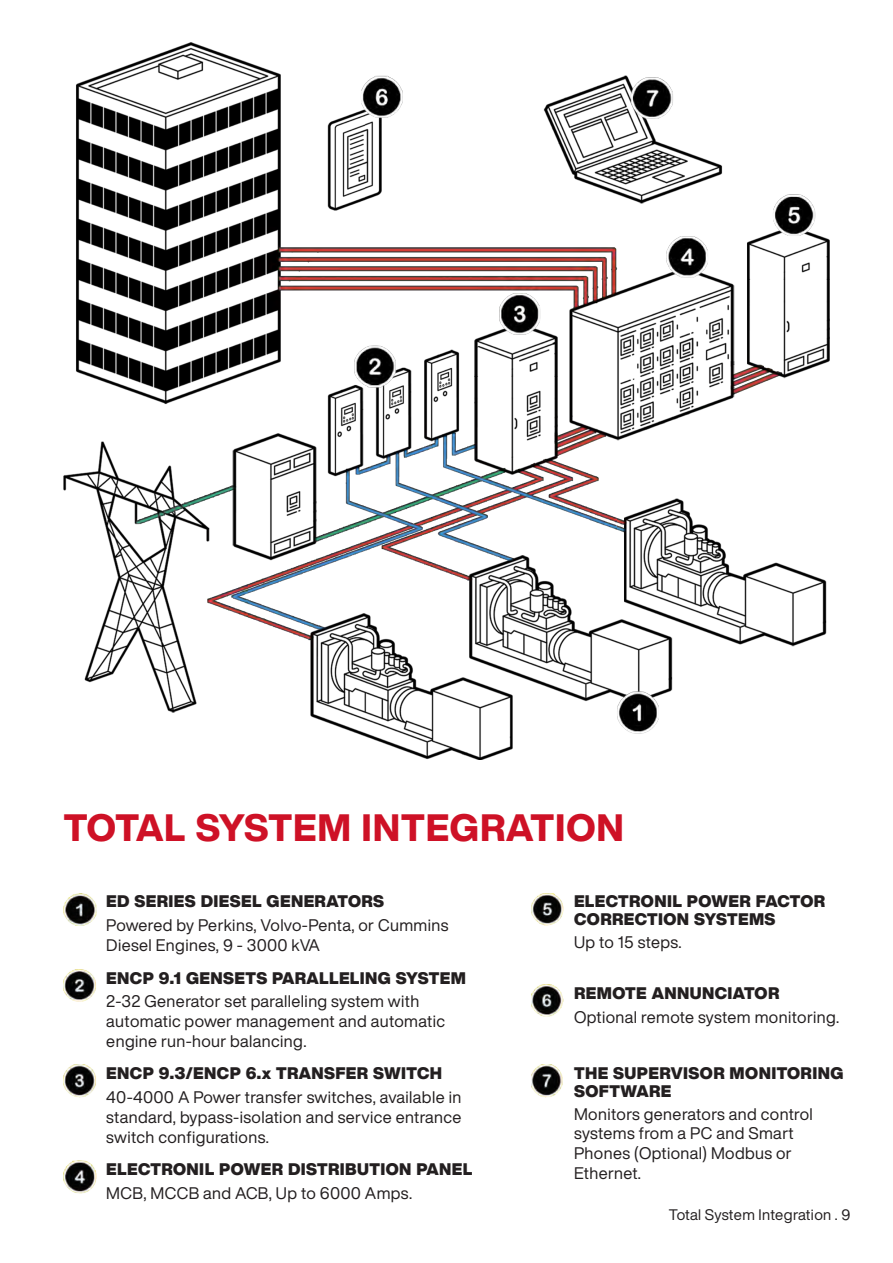
<style>
.page{position:relative;width:893px;height:1263px;background:#fff}
.page>*{position:absolute;margin:0;border:0;box-sizing:border-box;transform-origin:0 0}
.t1{font:800 37.5px "Helvetica Now Display";letter-spacing:.02em;color:#ce1126}
.t2{font:16.5px/19.8px "Helvetica Now Display";letter-spacing:.025em;color:#231f20}
.t3{font:900 16.5px/18px "Helvetica Now Display";letter-spacing:.025em;color:#231f20}
.t4{font:15px "Helvetica Now Display";letter-spacing:.015em;color:#231f20}
</style>
<div class="page">
<img style="left:531px;top:1065px;width:32px;height:32px">
<img style="left:531px;top:984px;width:33px;height:33px">
<img style="left:531px;top:893px;width:33px;height:32px">
<img style="left:64px;top:1161px;width:32px;height:32px">
<img style="left:64px;top:1065px;width:32px;height:32px">
<img style="left:64px;top:969px;width:32px;height:32px">
<img style="left:64px;top:893px;width:32px;height:32px">
<img style="left:64px;top:43px;width:765px;height:716px">
<h1 class="t1" style="left:64px;top:801px;width:562px">TOTAL SYSTEM INTEGRATION</h1>
<p class="t3" style="left:106px;top:893px;width:279px">ED SERIES DIESEL GENERATORS</p>
<p class="t2" style="left:106px;top:915px;width:344px">Powered by Perkins, Volvo-Penta, or Cummins<br>Diesel Engines, 9 - 3000 kVA</p>
<p class="t3" style="left:106px;top:969px;width:361px">ENCP 9.1 GENSETS PARALLELING SYSTEM</p>
<p class="t2" style="left:106px;top:991px;width:340px">2-32 Generator set paralleling system with automatic power management and automatic engine run-hour balancing.</p>
<p class="t3" style="left:106px;top:1065px;width:337px">ENCP 9.3/ENCP 6.x TRANSFER SWITCH</p>
<p class="t2" style="left:106px;top:1087px;width:357px;text-align:justify">40-4000 A Power transfer switches, available in standard, bypass-isolation and service entrance switch configurations.</p>
<p class="t3" style="left:106px;top:1160px;width:367px">ELECTRONIL POWER DISTRIBUTION PANEL</p>
<p class="t2" style="left:106px;top:1183px;width:307px">MCB, MCCB and ACB, Up to 6000 Amps.</p>
<p class="t3" style="left:574px;top:893px;width:253px">ELECTRONIL POWER FACTOR<br>CORRECTION SYSTEMS</p>
<p class="t2" style="left:574px;top:932px;width:109px">Up to 15 steps.</p>
<p class="t3" style="left:574px;top:984px;width:207px">REMOTE ANNUNCIATOR</p>
<p class="t2" style="left:574px;top:1007px;width:267px">Optional remote system monitoring.</p>
<p class="t3" style="left:574px;top:1065px;width:271px">THE SUPERVISOR MONITORING<br>SOFTWARE</p>
<p class="t2" style="left:574px;top:1104px;width:240px">Monitors generators and control systems from a PC and Smart<br>Phones (Optional) Modbus or<br>Ethernet.</p>
<p class="t4" style="left:669px;top:1205px;width:183px">Total System Integration . 9</p>
</div>
